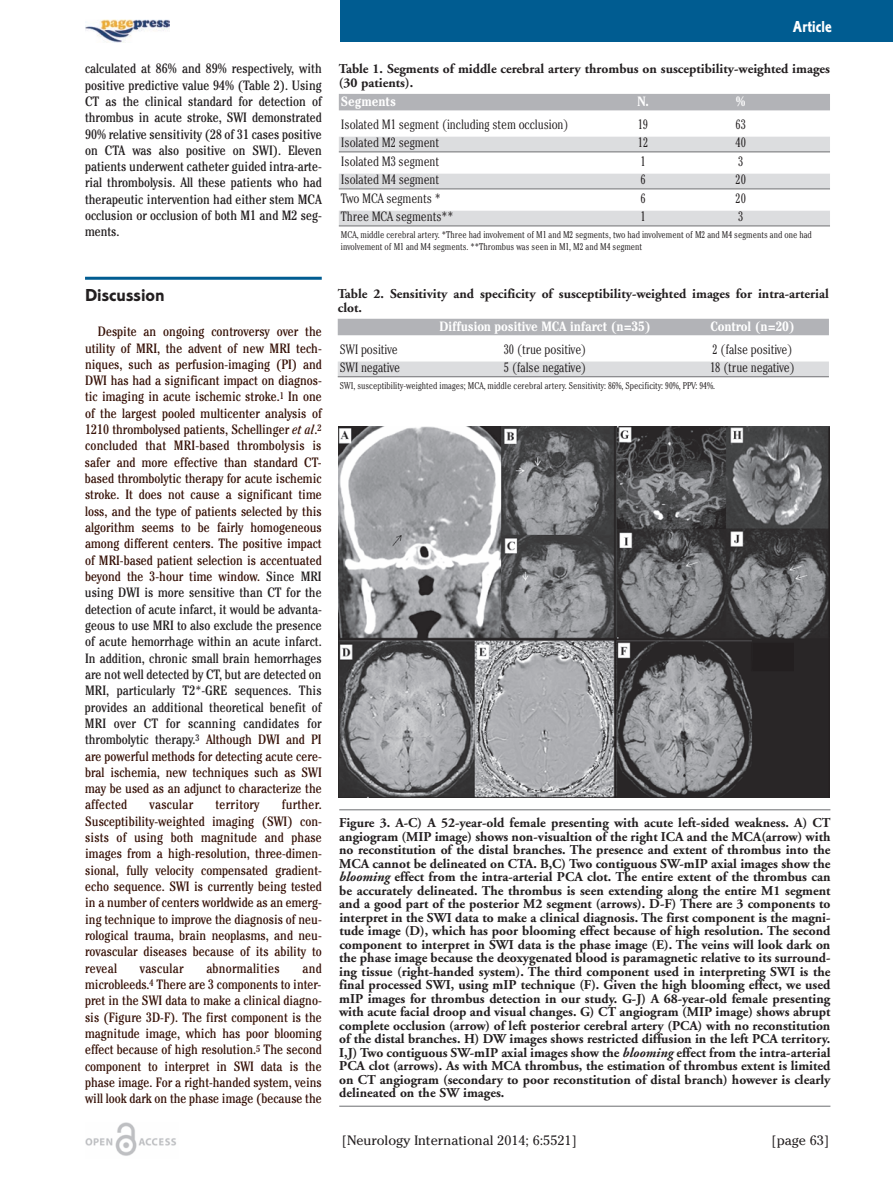
<style>
.page{position:relative;width:893px;height:1191px;background:#fff}
.page>*{position:absolute;margin:0;border:0;box-sizing:border-box;transform-origin:0 0}
.t1{font:18px "Corinthian Bold Plain";color:#231f20}
.t2{font:16.5px "Corinthian Bold Condensed Plain";color:#fff}
.t3{font:condensed 13.5px/16.4px "Cheltenham";color:#371208;text-align:justify}
.t4{font:700 13.5px/13.5px "Adobe Garamond";color:#231f20}
.t5{font:condensed 13.5px/16.4px "Cheltenham";color:#231f20;text-align:justify}
.t6{font:300 condensed 13.5px "Cheltenham";letter-spacing:-.01em;color:#231f20}
.t7{font:700 condensed 13.5px "Cheltenham";letter-spacing:-.01em;color:#fff}
.t8{font:13.5px "Cheltenham";color:#231f20}
.t9{font:condensed 13.5px "Cheltenham";letter-spacing:.02em;color:#371208}
.t10{font:300 condensed 9.75px/12px "Cheltenham";color:#231f20}
.s1{font-style:italic}
.s2{color:#231f20}
</style>
<div class="page">
<hr style="left:85px;top:277px;width:237px;height:3px;background:#005c91">
<div style="left:340px;top:0;width:553px;height:42px;background:#005c91"></div>
<img style="left:85px;top:1123px;width:91px;height:33px">
<img style="left:85px;top:19px;width:84px;height:24px">
<div style="left:339px;top:94px;width:491px;height:16px;background:#b2b3b7"></div>
<div style="left:339px;top:137px;width:491px;height:15px;background:#dcdddf"></div>
<hr style="left:339px;top:152px;width:491px;height:1px;background:#6c6d70">
<div style="left:339px;top:174px;width:491px;height:15px;background:#dcdddf"></div>
<hr style="left:339px;top:189px;width:491px;height:1px;background:#6c6d70">
<div style="left:339px;top:211px;width:491px;height:15px;background:#dcdddf"></div>
<hr style="left:339px;top:226px;width:491px;height:1px;background:#6c6d70">
<div style="left:338px;top:319px;width:491px;height:16px;background:#b2b3b7"></div>
<div style="left:338px;top:361px;width:491px;height:15px;background:#dcdddf"></div>
<hr style="left:338px;top:376px;width:491px;height:1px;background:#6c6d70">
<hr style="left:339px;top:809px;width:491px;height:1px;background:#6c6d70">
<hr style="left:339px;top:1105px;width:491px;height:1px;background:#6c6d70">
<img style="left:338px;top:427px;width:492px;height:370px">
<p class="t5" style="left:85px;top:62px;width:238px">calculated at 86% and 89% respectively, with positive predictive value 94% (Table 2). Using CT as the clinical standard for detection of thrombus in acute stroke, SWI demonstrated 90% relative sensitivity (28 of 31 cases positive on CTA was also positive on SWI). Eleven patients underwent catheter guided intra-arte&shy;rial thrombolysis. All these patients who had therapeutic intervention had either stem MCA occlusion or occlusion of both M1 and M2 seg&shy;ments.</p>
<h1 class="t1" style="left:85px;top:289px;width:81px">Discussion</h1>
<p class="t3" style="left:85px;top:325px;width:238px;text-indent:13px">Despite an ongoing controversy over the utility of MRI, the advent of new MRI tech&shy;niques, such as perfusion-imaging (PI) and DWI has had a significant impact on diagnos&shy;tic imaging in acute ischemic stroke.<sup>1</sup> In one of the largest pooled multicenter analysis of 1210 thrombolysed patients, Schellinger <span class="s1">et al</span>.<sup>2 </sup>concluded that MRI-based thrombolysis is safer and more effective than standard CT&shy;based thrombolytic therapy for acute ischemic stroke. It does not cause a significant time loss, and the type of patients selected by this algorithm seems to be fairly homogeneous among different centers. The positive impact of MRI-based patient selection is accentuated beyond the 3-hour time window. <span class="s2">Since MRI using DWI is more sensitive than CT for the detection of acute infarct, it would be advanta&shy;geous to use MRI to also exclude the presence of acute hemorrhage within an acute infarct.<br>In addition, chronic small brain hemorrhages are not well detected by CT, but are detected on MRI, particularly T2*-GRE sequences. This provides an additional theoretical benefit of MRI over CT for scanning candidates for thrombolytic therapy.</span><sup>3</sup> Although DWI and PI are powerful methods for detecting acute cere&shy;bral ischemia, new techniques such as SWI may be used as an adjunct to characterize the affected</p>
<p class="t3" style="left:85px;top:798px;width:238px;text-indent:197px">further.<br>Susceptibility-weighted imaging (SWI) con&shy;sists of using both magnitude and phase images from a high-resolution, three-dimen&shy;sional, fully velocity compensated gradient&shy;echo sequence. SWI is currently being tested in a number of centers worldwide as an emerg&shy;ing technique to improve the diagnosis of neu&shy;rological trauma, brain neoplasms, and neu&shy;rovascular diseases because of its ability to reveal</p>
<p class="t9" style="left:150px;top:800px;width:45px">vascular</p>
<p class="t9" style="left:216px;top:800px;width:45px">territory</p>
<p class="t3" style="left:85px;top:961px;width:238px;text-indent:218px">and microbleeds.<sup>4</sup> There are 3 components to inter&shy;pret in the SWI data to make a clinical diagno&shy;sis (Figure 3D-F). The first component is the magnitude image, which has poor blooming effect because of high resolution.<sup>5</sup> The second component to interpret in SWI data is the phase image. For a right-handed system, veins will look dark on the phase image (because the</p>
<p class="t9" style="left:140px;top:963px;width:45px">vascular</p>
<p class="t9" style="left:206px;top:963px;width:75px">abnormalities</p>
<p class="t2" style="left:793px;top:21px;width:40px">Article</p>
<p class="t4" style="left:339px;top:63px;width:493px">Table 1. Segments of middle cerebral artery thrombus on susceptibility-weighted images (30 patients).</p>
<p class="t7" style="left:341px;top:97px;width:57px">Segments</p>
<p class="t7" style="left:637px;top:97px;width:13px">N.</p>
<p class="t7" style="left:736px;top:97px;width:11px">%</p>
<p class="t6" style="left:341px;top:119px;width:229px">Isolated M1 segment (including stem occlusion)</p>
<p class="t6" style="left:638px;top:119px;width:12px">19</p>
<p class="t6" style="left:735px;top:119px;width:12px">63</p>
<p class="t6" style="left:341px;top:138px;width:100px">Isolated M2 segment</p>
<p class="t6" style="left:638px;top:138px;width:12px">12</p>
<p class="t6" style="left:736px;top:138px;width:12px">40</p>
<p class="t6" style="left:341px;top:156px;width:100px">Isolated M3 segment</p>
<p class="t6" style="left:640px;top:156px;width:7px">1</p>
<p class="t6" style="left:738px;top:156px;width:7px">3</p>
<p class="t6" style="left:341px;top:175px;width:100px">Isolated M4 segment</p>
<p class="t6" style="left:640px;top:175px;width:7px">6</p>
<p class="t6" style="left:736px;top:175px;width:12px">20</p>
<p class="t6" style="left:341px;top:193px;width:101px">Two MCA segments *</p>
<p class="t6" style="left:640px;top:193px;width:7px">6</p>
<p class="t6" style="left:736px;top:193px;width:12px">20</p>
<p class="t6" style="left:341px;top:212px;width:114px">Three MCA segments**</p>
<p class="t6" style="left:640px;top:212px;width:7px">1</p>
<p class="t6" style="left:738px;top:212px;width:7px">3</p>
<p class="t10" style="left:341px;top:229px;width:473px">MCA, middle cerebral artery. *Three had involvement of M1 and M2 segments, two had involvement of M2 and M4 segments and one had involvement of M1 and M4 segments. **Thrombus was seen in M1, M2 and M4 segment</p>
<p class="t4" style="left:338px;top:288px;width:493px">Table 2. Sensitivity and specificity of susceptibility-weighted images for intra-arterial clot.</p>
<p class="t7" style="left:439px;top:321px;width:213px">Diffusion positive MCA infarct (n=35)</p>
<p class="t7" style="left:710px;top:321px;width:86px">Control (n=20)</p>
<p class="t6" style="left:340px;top:344px;width:59px">SWI positive</p>
<p class="t6" style="left:504px;top:344px;width:84px">30 (true positive)</p>
<p class="t6" style="left:712px;top:344px;width:82px">2 (false positive)</p>
<p class="t6" style="left:340px;top:363px;width:62px">SWI negative</p>
<p class="t6" style="left:504px;top:363px;width:84px">5 (false negative)</p>
<p class="t6" style="left:710px;top:363px;width:86px">18 (true negative)</p>
<p class="t10" style="left:340px;top:380px;width:377px">SWI, susceptibility-weighted images; MCA, middle cerebral artery. Sensitivity: 86%, Specificity: 90%, PPV: 94%.</p>
<p class="t4" style="left:339px;top:817px;width:493px;text-align:justify">Figure 3. A-C) A 52-year-old female presenting with acute left-sided weakness. A) CT angiogram (MIP image) shows non-visualtion of the right ICA and the MCA(arrow) with no reconstitution of the distal branches. The presence and extent of thrombus into the MCA cannot be delineated on CTA. B,C) Two contiguous SW-mIP axial images show the <span class="s1">blooming</span> effect from the intra-arterial PCA clot. The entire extent of the thrombus can be accurately delineated. The thrombus is seen extending along the entire M1 segment and a good part of the posterior M2 segment (arrows). D-F) There are 3 components to interpret in the SWI data to make a clinical diagnosis. The first component is the magni&shy;tude image (D), which has poor blooming effect because of high resolution. The second component to interpret in SWI data is the phase image (E). The veins will look dark on the phase image because the deoxygenated blood is paramagnetic relative to its surround&shy;ing tissue (right-handed system). The third component used in interpreting SWI is the final processed SWI, using mIP technique (F). Given the high blooming effect, we used mIP images for thrombus detection in our study. G-J) A 68-year-old female presenting with acute facial droop and visual changes. G) CT angiogram (MIP image) shows abrupt complete occlusion (arrow) of left posterior cerebral artery (PCA) with no reconstitution of the distal branches. H) DW images shows restricted diffusion in the left PCA territory.<br>I,J) Two contiguous SW-mIP axial images show the <span class="s1">blooming</span> effect from the intra-arterial PCA clot (arrows). As with MCA thrombus, the estimation of thrombus extent is limited on CT angiogram (secondary to poor reconstitution of distal branch) however is clearly delineated on the SW images.</p>
<p class="t8" style="left:342px;top:1132px;width:237px">[Neurology International 2014; 6:5521]</p>
<p class="t8" style="left:771px;top:1132px;width:59px">[page 63]</p>
</div>
